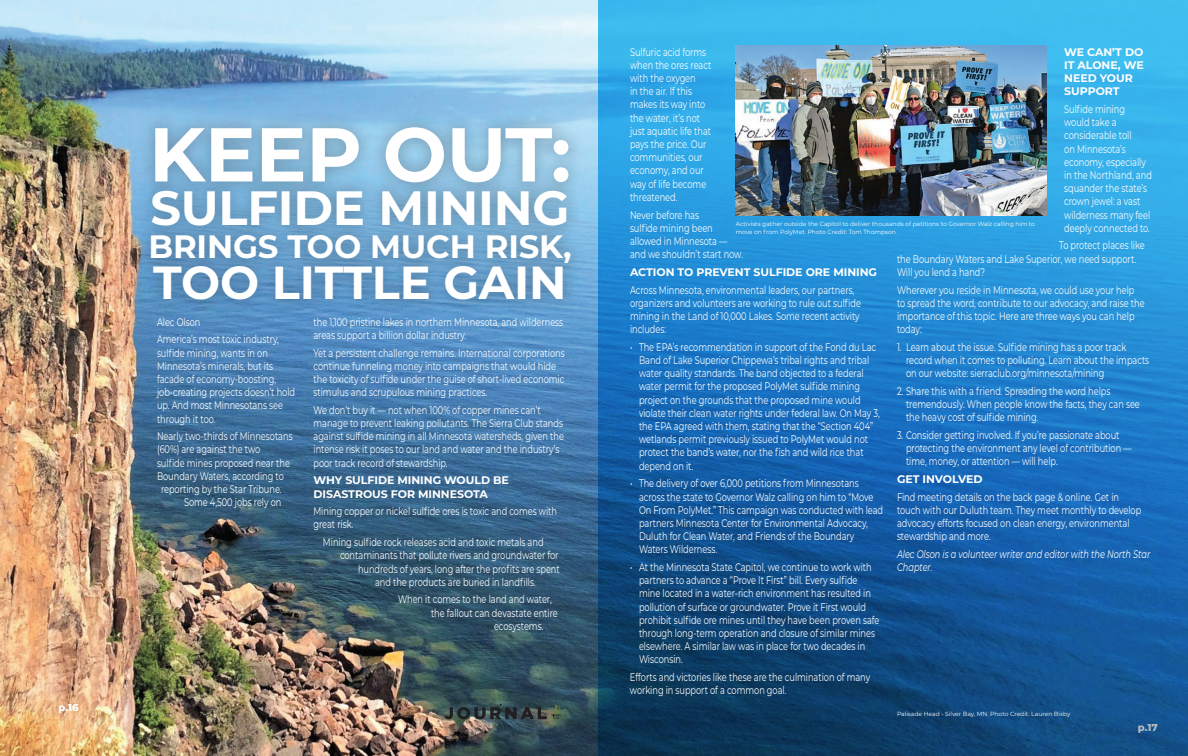
<style>
.page{position:relative;width:1188px;height:756px;background:#fff}
.page>*{position:absolute;margin:0;border:0;box-sizing:border-box;transform-origin:0 0}
.gothamsubheads{font:700 76.1px "Montserrat";letter-spacing:-.005em;color:#fff}
.gothamsubheads-2{font:700 48.1px "Montserrat";letter-spacing:-.005em;color:#fff}
.gothamsubheads-3{font:700 46.4px "Montserrat";letter-spacing:-.005em;color:#fff}
.gothamsubheads-4{font:700 32.4px "Montserrat";letter-spacing:-.005em;color:#fff}
.Paragraph_gotham{font:11px/13.2px "Montserrat";letter-spacing:-.005em;color:#fff;scale:.75 1}
.Paragraph_CARLON_bul{font:11px/13.2px "Montserrat";letter-spacing:-.005em;color:#fff;scale:.75 1}
.gothamsubheads_copy{font:700 11px/13.2px "Montserrat";letter-spacing:-.005em;color:#fff}
.Paragraph_gotham-2{font:italic 11px/13.2px "Montserrat";letter-spacing:-.005em;color:#fff;scale:.75 1}
.t1{font:800 10px "Montserrat";color:#b5bac3}
.t2{font:800 10px "Montserrat";color:#fff}
.gothan_picture_capti{font:6px/7.2px "Montserrat";color:#fff}
</style>
<div class="page">
<img style="left:0;top:0;width:598px;height:756px">
<svg style="left:598px;top:0;width:590px;height:756px;background:#1d75b6"></svg>
<svg style="left:444px;top:703px;width:117px;height:16px;background:#384747"></svg>
<div style="left:134px;top:110px;width:453px;height:207px;background:#231f20;opacity:.26"></div>
<img style="left:736px;top:45px;width:310px;height:171px">
<p class="t2" style="left:59px;top:700px;width:22px">p.16</p>
<p class="gothamsubheads" style="left:149px;top:100px;width:424px">KEEP OUT:</p>
<p class="gothamsubheads-2" style="left:151px;top:173px;width:420px">SULFIDE MINING</p>
<p class="gothamsubheads-4" style="left:148px;top:223px;width:425px">BRINGS TOO MUCH RISK,</p>
<p class="gothamsubheads-3" style="left:153px;top:249px;width:415px">TOO LITTLE GAIN</p>
<p class="Paragraph_gotham" style="left:157px;top:315px;width:59px">Alec Olson</p>
<p class="Paragraph_gotham" style="left:157px;top:332px;width:186px">America’s most toxic industry, sulfide mining, wants in on<br>Minnesota’s minerals, but its facade of economy-boosting, job-creating projects doesn’t hold up. And most Minnesotans see through it too.</p>
<p class="Paragraph_gotham" style="left:157px;top:429px;width:182px">Nearly two-thirds of Minnesotans</p>
<p class="Paragraph_gotham" style="left:157px;top:443px;width:139px">(60%) are against the two</p>
<p class="Paragraph_gotham" style="left:157px;top:456px;width:179px">sulfide mines proposed near the</p>
<p class="Paragraph_gotham" style="left:157px;top:469px;width:171px">Boundary Waters, according to</p>
<p class="Paragraph_gotham" style="left:161px;top:482px;width:162px">reporting by the Star Tribune.</p>
<p class="Paragraph_gotham" style="left:184px;top:495px;width:131px">Some 4,500 jobs rely on</p>
<p class="Paragraph_gotham" style="left:313px;top:315px;width:335px">the 1,100 pristine lakes in northern Minnesota, and wilderness areas support a billion dollar industry.</p>
<p class="Paragraph_gotham" style="left:313px;top:346px;width:337px">Yet a persistent challenge remains. International corporations continue funneling money into campaigns that would hide the toxicity of sulfide under the guise of short-lived economic stimulus and scrupulous mining practices.</p>
<p class="Paragraph_gotham" style="left:313px;top:403px;width:336px">We don’t buy it — not when 100% of copper mines can’t manage to prevent leaking pollutants. The Sierra Club stands against sulfide mining in all Minnesota watersheds, given the intense risk it poses to our land and water and the industry’s poor track record of stewardship.</p>
<p class="gothamsubheads_copy" style="left:313px;top:473px;width:197px">WHY SULFIDE MINING WOULD BE<br>DISASTROUS FOR MINNESOTA</p>
<p class="Paragraph_gotham" style="left:313px;top:504px;width:326px">Mining copper or nickel sulfide ores is toxic and comes with great risk.</p>
<p class="Paragraph_gotham" style="left:323px;top:535px;width:296px">Mining sulfide rock releases acid and toxic metals and</p>
<p class="Paragraph_gotham" style="left:340px;top:548px;width:293px">contaminants that pollute rivers and groundwater for</p>
<p class="Paragraph_gotham" style="left:358px;top:562px;width:271px">hundreds of years, long after the profits are spent</p>
<p class="Paragraph_gotham" style="left:375px;top:575px;width:216px">and the products are buried in landfills.</p>
<p class="Paragraph_gotham" style="left:398px;top:593px;width:207px">When it comes to the land and water,</p>
<p class="Paragraph_gotham" style="left:431px;top:606px;width:171px">the fallout can devastate entire</p>
<p class="Paragraph_gotham" style="left:494px;top:619px;width:67px">ecosystems.</p>
<p class="gothamsubheads_copy" style="left:1064px;top:45px;width:81px">WE CAN’T DO<br>IT ALONE, WE<br>NEED YOUR<br>SUPPORT</p>
<p class="Paragraph_gotham" style="left:1064px;top:102px;width:118px">Sulfide mining would take a considerable toll<br>on Minnesota’s economy, especially in the Northland, and squander the state’s crown jewel: a vast wilderness many feel deeply connected to.</p>
<p class="Paragraph_gotham" style="left:897px;top:239px;width:332px;text-indent:162px">To protect places like the Boundary Waters and Lake Superior, we need support.<br>Will you lend a hand?</p>
<p class="Paragraph_gotham" style="left:897px;top:283px;width:332px">Wherever you reside in Minnesota, we could use your help to spread the word, contribute to our advocacy, and raise the importance of this topic. Here are three ways you can help today:</p>
<p class="Paragraph_CARLON_bul" style="left:906px;top:340px;width:326px;text-indent:-9px">1. Learn about the issue. Sulfide mining has a poor track record when it comes to polluting. Learn about the impacts on our website: sierraclub.org/minnesota/mining</p>
<p class="Paragraph_CARLON_bul" style="left:906px;top:384px;width:313px;text-indent:-9px">2. Share this with a friend. Spreading the word helps tremendously. When people know the facts, they can see the heavy cost of sulfide mining.</p>
<p class="Paragraph_CARLON_bul" style="left:906px;top:428px;width:302px;text-indent:-9px">3. Consider getting involved. If you’re passionate about protecting the environment any level of contribution — time, money, or attention — will help.</p>
<p class="gothamsubheads_copy" style="left:897px;top:472px;width:87px">GET INVOLVED</p>
<p class="Paragraph_gotham" style="left:897px;top:490px;width:327px">Find meeting details on the back page &amp; online. Get in touch with our Duluth team. They meet monthly to develop advocacy efforts focused on clean energy, environmental stewardship and more.</p>
<p class="Paragraph_gotham-2" style="left:897px;top:547px;width:339px">Alec Olson is a volunteer writer and editor with the North Star<br>Chapter.</p>
<p class="Paragraph_gotham" style="left:630px;top:45px;width:110px">Sulfuric acid forms when the ores react with the oxygen<br>in the air. If this makes its way into the water, it’s not just aquatic life that pays the price. Our communities, our economy, and our way of life become threatened.</p>
<p class="Paragraph_gotham" style="left:630px;top:208px;width:152px">Never before has<br>sulfide mining been allowed in Minnesota — and we shouldn’t start now.</p>
<p class="gothamsubheads_copy" style="left:630px;top:265px;width:249px">ACTION TO PREVENT SULFIDE ORE MINING</p>
<p class="Paragraph_gotham" style="left:630px;top:283px;width:310px">Across Minnesota, environmental leaders, our partners, organizers and volunteers are working to rule out sulfide mining in the Land of 10,000 Lakes. Some recent activity includes:</p>
<p class="Paragraph_CARLON_bul" style="left:639px;top:340px;width:323px;text-indent:-9px">• The EPA’s recommendation in support of the Fond du Lac Band of Lake Superior Chippewa’s tribal rights and tribal water quality standards. The band objected to a federal water permit for the proposed PolyMet sulfide mining project on the grounds that the proposed mine would violate their clean water rights under federal law. On May 3, the EPA agreed with them, stating that the “Section 404” wetlands permit previously issued to PolyMet would not protect the band’s water, nor the fish and wild rice that depend on it.</p>
<p class="Paragraph_CARLON_bul" style="left:639px;top:476px;width:327px;text-indent:-9px">• The delivery of over 6,000 petitions from Minnesotans across the state to Governor Walz calling on him to “Move On From PolyMet.” This campaign was conducted with lead partners Minnesota Center for Environmental Advocacy, Duluth for Clean Water, and Friends of the Boundary Waters Wilderness.</p>
<p class="Paragraph_CARLON_bul" style="left:639px;top:560px;width:322px;text-indent:-9px">• At the Minnesota State Capitol, we continue to work with partners to advance a “Prove It First” bill. Every sulfide mine located in a water-rich environment has resulted in pollution of surface or groundwater. Prove it First would prohibit sulfide ore mines until they have been proven safe through long-term operation and closure of similar mines elsewhere. A similar law was in place for two decades in Wisconsin.</p>
<p class="Paragraph_gotham" style="left:630px;top:670px;width:322px">Efforts and victories like these are the culmination of many working in support of a common goal.</p>
<p class="gothan_picture_capti" style="left:736px;top:220px;width:301px">Activists gather outside the Capitol to deliver thousands of petitions to Governor Walz calling him to move on from PolyMet. Photo Credit: Tom Thompson</p>
<p class="gothan_picture_capti" style="left:897px;top:710px;width:175px">Palisade Head - Silver Bay, MN. Photo Credit: Lauren Bixby</p>
<p class="t1" style="left:1138px;top:720px;width:21px">p.17</p>
</div>
